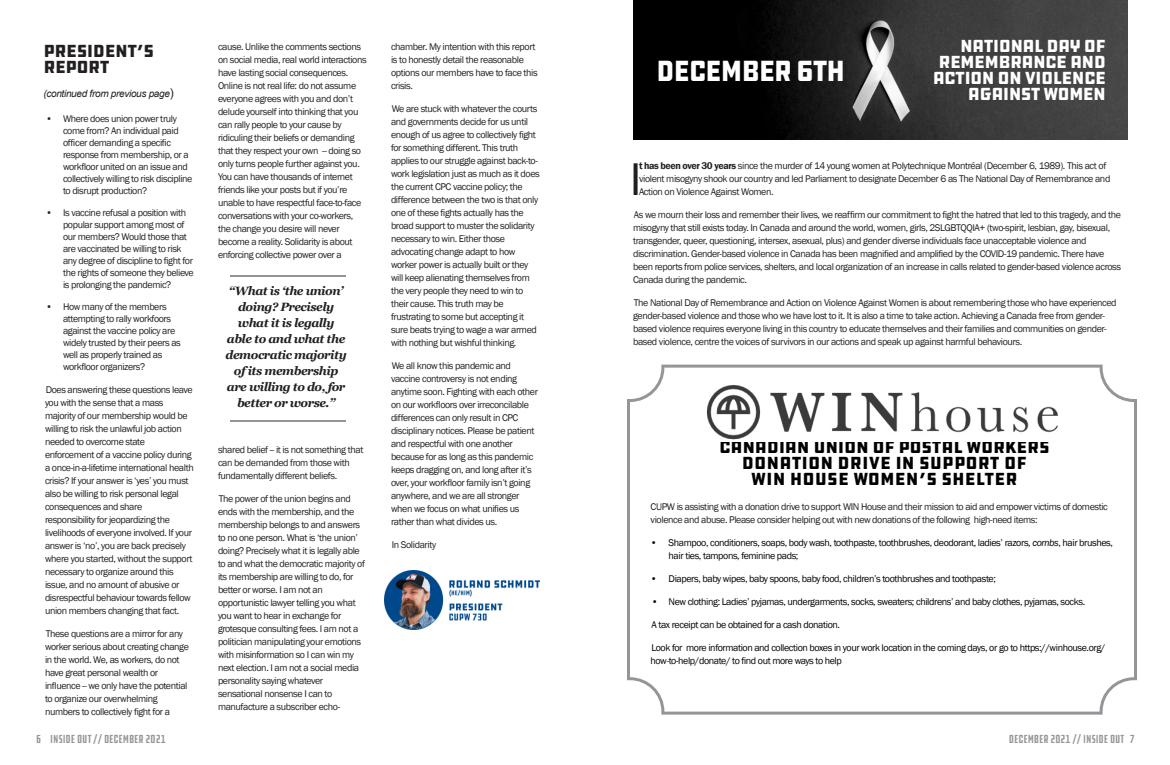
<style>
.page{position:relative;width:1170px;height:765px;background:#fff}
.page>*{position:absolute;margin:0;border:0;box-sizing:border-box;transform-origin:0 0}
.t1{font:47.1px "Franklin Gothic";color:#231f20}
.t2{font:30px "DDC Hardware";letter-spacing:-.05em;color:#fff;scale:.91 1}
.t3{font:18px/16px "DDC Hardware";color:#000;text-align:center}
.t4{font:18px/16px "DDC Hardware";letter-spacing:-.04em;color:#fff;text-align:right}
.t5{font:18px/16px "DDC Hardware";letter-spacing:-.03em;color:#231f20}
.t6{font:italic 700 12px/16px "Georgia";letter-spacing:-.04em;color:#231f20;text-align:center}
.t7{font:extra-condensed 12px "DDC Hardware";color:#949698}
.t8{font:10px/13px "Franklin Gothic";letter-spacing:-.04em;color:#231f20}
.t9{font:10px/13px "Franklin Gothic";letter-spacing:-.04em;color:#000}
.t10{font:italic 10px "Arial";letter-spacing:-.03em;color:#231f20}
.s1{font-style:normal;font-size:12px}
.s2{font-weight:600}
.s3{font-style:italic}
</style>
<div class="page">
<img style="left:384px;top:570px;width:156px;height:59px">
<hr style="left:230px;top:275px;width:116px;height:2px;background:#939598">
<hr style="left:230px;top:420px;width:116px;height:2px;background:#939598">
<img style="left:633px;top:0;width:495px;height:140px">
<svg style="left:627px;top:365px;width:510px;height:350px"></svg>
<img style="left:705px;top:382px;width:355px;height:59px">
<h3 class="t5" style="left:43px;top:44px;width:112px">PRESIDENT’S<br>REPORT</h3>
<p class="t10" style="left:43px;top:90px;width:132px">(continued from previous page<span class="s1">)</span></p>
<p class="t8" style="left:63px;top:114px;width:131px;line-height:12px;text-indent:-17px">• Where does union power truly come from? An individual paid officer demanding a specific response from membership, or a workfloor united on an issue and collectively willing to risk discipline to disrupt production?</p>
<p class="t8" style="left:63px;top:208px;width:132px;line-height:12px;text-indent:-17px">• Is vaccine refusal a position with popular support among most of our members? Would those that are vaccinated be willing to risk any degree of discipline to fight for the rights of someone they believe is prolonging the pandemic?</p>
<p class="t8" style="left:63px;top:302px;width:119px;line-height:12px;text-indent:-17px">• How many of the members attempting to rally workfoors against the vaccine policy are widely trusted by their peers as well as properly trained as workfloor organizers?</p>
<p class="t8" style="left:45px;top:384px;width:150px">Does answering these questions leave you with the sense that a mass majority of our membership would be willing to risk the unlawful job action needed to overcome state enforcement of a vaccine policy during a once-in-a-lifetime international health crisis? If your answer is ‘yes’ you must also be willing to risk personal legal consequences and share responsibility for jeopardizing the livelihoods of everyone involved. If your answer is ‘no’, you are back precisely where you started, without the support necessary to organize around this issue, and no amount of abusive or disrespectful behaviour towards fellow union members changing that fact.</p>
<p class="t8" style="left:45px;top:628px;width:145px">These questions are a mirror for any worker serious about creating change in the world. We, as workers, do not have great personal wealth or influence -- we only have the potential to organize our overwhelming numbers to collectively fight for a</p>
<p class="t8" style="left:218px;top:41px;width:150px">cause. Unlike the comments sections on social media, real world interactions have lasting social consequences.<br>Online is not real life: do not assume everyone agrees with you and don’t delude yourself into thinking that you can rally people to your cause by ridiculing their beliefs or demanding that they respect your own -- doing so only turns people further against you.<br>You can have thousands of internet friends like your posts but if you’re unable to have respectful face-to-face conversations with your co-workers, the change you desire will never become a reality. Solidarity is about enforcing collective power over a</p>
<p class="t6" style="left:226px;top:284px;width:123px">“What is ‘the union’ doing? Precisely what it is legally able to and what the democratic majority of its membership are willing to do, for better or worse.”</p>
<p class="t8" style="left:218px;top:444px;width:147px">shared belief -- it is not something that can be demanded from those with fundamentally different beliefs.</p>
<p class="t8" style="left:218px;top:493px;width:149px">The power of the union begins and ends with the membership, and the membership belongs to and answers to no one person. What is ‘the union’ doing? Precisely what it is legally able to and what the democratic majority of its membership are willing to do, for better or worse. I am not an opportunistic lawyer telling you what you want to hear in exchange for grotesque consulting fees. I am not a politician manipulating your emotions with misinformation so I can win my next election. I am not a social media personality saying whatever sensational nonsense I can to manufacture a subscriber echo-</p>
<p class="t8" style="left:391px;top:41px;width:148px">chamber. My intention with this report is to honestly detail the reasonable options our members have to face this crisis.</p>
<p class="t8" style="left:391px;top:103px;width:150px">We are stuck with whatever the courts and governments decide for us until enough of us agree to collectively fight for something different. This truth applies to our struggle against back-to&shy;work legislation just as much as it does the current CPC vaccine policy; the difference between the two is that only one of these fights actually has the broad support to muster the solidarity necessary to win. Either those advocating change adapt to how worker power is actually built or they will keep alienating themselves from the very people they need to win to their cause. This truth may be frustrating to some but accepting it sure beats trying to wage a war armed with nothing but wishful thinking.</p>
<p class="t8" style="left:391px;top:360px;width:149px">We all know this pandemic and vaccine controversy is not ending anytime soon. Fighting with each other on our workfloors over irreconcilable differences can only result in CPC disciplinary notices. Please be patient and respectful with one another because for as long as this pandemic keeps dragging on, and long after it’s over, your workfloor family isn’t going anywhere, and we are all stronger when we focus on what unifies us rather than what divides us.</p>
<p class="t8" style="left:392px;top:539px;width:46px">In Solidarity</p>
<h2 class="t2" style="left:656px;top:57px;width:210px">DECEMBER 6TH</h2>
<h3 class="t4" style="left:933px;top:38px;width:175px">NATIONAL DAY OF<br>REMEMBRANCE AND<br>ACTION ON VIOLENCE<br>AGAINST WOMEN</h3>
<h1 class="t1" style="left:630px;top:162px;width:13px">I</h1>
<p class="t8" style="left:639px;top:160px;width:473px"><span class="s2">t has been over 30 years</span> since the murder of 14 young women at Polytechnique Montréal (December 6, 1989). This act of violent misogyny shook our country and led Parliament to designate December 6 as The National Day of Remembrance and<br>Action on Violence Against Women.</p>
<p class="t8" style="left:633px;top:209px;width:489px">As we mourn their loss and remember their lives, we reaffirm our commitment to fight the hatred that led to this tragedy, and the misogyny that still exists today. In Canada and around the world, women, girls, 2SLGBTQQIA+ (two-spirit, lesbian, gay, bisexual, transgender, queer, questioning, intersex, asexual, plus) and gender diverse individuals face unacceptable violence and discrimination. Gender-based violence in Canada has been magnified and amplified by the COVID-19 pandemic. There have been reports from police services, shelters, and local organization of an increase in calls related to gender-based violence across Canada during the pandemic.</p>
<p class="t8" style="left:633px;top:297px;width:485px">The National Day of Remembrance and Action on Violence Against Women is about remembering those who have experienced gender-based violence and those who we have lost to it. It is also a time to take action. Achieving a Canada free from gender&shy;based violence requires everyone living in this country to educate themselves and their families and communities on gender&shy;based violence, centre the voices of survivors in our actions and speak up against harmful behaviours.</p>
<h3 class="t3" style="left:719px;top:440px;width:332px">CANADIAN UNION OF POSTAL WORKERS<br>DONATION DRIVE IN SUPPORT OF<br>WIN HOUSE WOMEN’S SHELTER</h3>
<p class="t8" style="left:651px;top:501px;width:459px">CUPW is assisting with a donation drive to support WIN House and their mission to aid and empower victims of domestic violence and abuse. Please consider helping out with new donations of the following high-need items:</p>
<p class="t9" style="left:669px;top:537px;width:446px;text-indent:-18px">• Shampoo, conditioners, soaps, body wash, toothpaste, toothbrushes, deodorant, ladies’ razors, <span class="s3">combs</span>, hair brushes, hair ties, tampons, feminine pads;</p>
<p class="t9" style="left:651px;top:573px;width:347px">• Diapers, baby wipes, baby spoons, baby food, children’s toothbrushes and toothpaste;</p>
<p class="t9" style="left:651px;top:596px;width:435px">• New clothing: Ladies’ pyjamas, undergarments, socks, sweaters; childrens’ and baby clothes, pyjamas, socks.</p>
<p class="t9" style="left:651px;top:619px;width:190px">A tax receipt can be obtained for a cash donation.</p>
<p class="t9" style="left:651px;top:642px;width:456px">Look for more information and collection boxes in your work location in the coming days, or go to https://winhouse.org/ how-to-help/donate/ to find out more ways to help</p>
<p class="t7" style="left:36px;top:733px;width:131px">6 INSIDE OUT // DECEMBER 2021</p>
<p class="t7" style="left:1009px;top:733px;width:128px">DECEMBER 2021 // INSIDE OUT 7</p>
</div>
